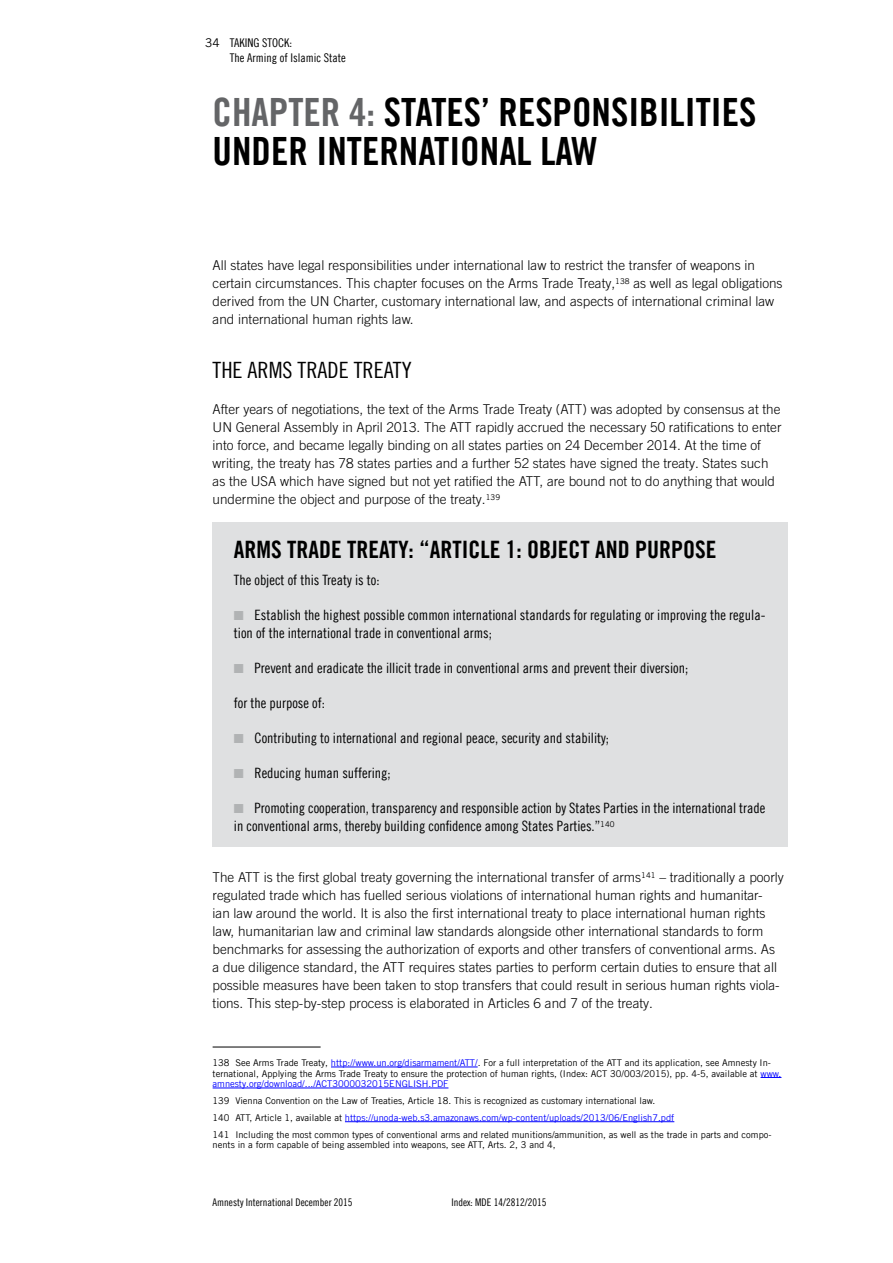
<style>
.page{position:relative;width:893px;height:1263px;background:#fff}
.page>*{position:absolute;margin:0;border:0;box-sizing:border-box;transform-origin:0 0}
.t1{font:39px/39px "Amnesty Trade Gothic Bd Cn 20";color:#000}
.t2{font:24px "Amnesty Trade Gothic Bd Cn 20";color:#000}
.t3{font:22.5px "Amnesty Trade Gothic Cn 18";color:#000}
.t4{font:14.25px/18px "Amnesty Trade Gothic Cn 18";color:#000}
.t5{font:300 13.5px/18px "Amnesty Trade Gothic";color:#000}
.t6{font:12px/15px "Amnesty Trade Gothic Cn 18";color:#000}
.t7{font:12px "Amnesty Trade Gothic";color:#000}
.t8{font:10.5px "Amnesty Trade Gothic Cn 18";color:#000}
.t9{font:9.3px/10.5px "Amnesty Trade Gothic";color:#000}
.s1{color:#646567}
.s2{color:#b1b3b4}
.s3{color:#00f}
</style>
<div class="page">
<div style="left:213px;top:522px;width:575px;height:324px;background:#dfe0e1"></div>
<hr style="left:213px;top:1047px;width:108px;height:1px;background:#000">
<hr style="left:331px;top:1067px;width:147px;height:1px;background:#00f">
<svg style="left:760px;top:1077px;width:21px;height:1px"></svg>
<hr style="left:213px;top:1088px;width:235px;height:1px;background:#00f">
<hr style="left:345px;top:1121px;width:329px;height:1px;background:#00f">
<p class="t7" style="left:205px;top:35px;width:16px">34</p>
<p class="t6" style="left:230px;top:35px;width:117px">taking stock:<br>The Arming of Islamic State</p>
<h1 class="t1" style="left:213px;top:92px;width:543px"><span class="s1">CHAPTER 4:</span> STATES’ RESPONSI BILITI ES<br>UNDER INTERNATI ONAL LAW</h1>
<p class="t5" style="left:213px;top:256px;width:571px">All states have legal responsibilities under international law to restrict the transfer of weapons in certain circumstances. This chapter focuses on the Arms Trade Treaty,<sup>138</sup> as well as legal obligations derived from the UN Charter, customary international law, and aspects of international criminal law and international human rights law.</p>
<h3 class="t3" style="left:213px;top:357px;width:198px">The Arms Trade Treaty</h3>
<p class="t5" style="left:213px;top:400px;width:570px">After years of negotiations, the text of the Arms Trade Treaty (ATT) was adopted by consensus at the UN General Assembly in April 2013. The ATT rapidly accrued the necessary 50 ratifications to enter into force, and became legally binding on all states parties on 24 December 2014. At the time of writing, the treaty has 78 states parties and a further 52 states have signed the treaty. States such as the USA which have signed but not yet ratified the ATT, are bound not to do anything that would undermine the object and purpose of the treaty.<sup>139</sup></p>
<h2 class="t2" style="left:234px;top:535px;width:484px">ARMS TRADE TREATY: “ARTI CLE 1: OBJECT AND PURPOSE</h2>
<p class="t4" style="left:234px;top:571px;width:147px">The object of this Treaty is to:</p>
<p class="t4" style="left:234px;top:606px;width:533px"><span class="s2">■</span> Establish the highest possible common international standards for regulating or improving the regula&shy;tion of the international trade in conventional arms;</p>
<p class="t4" style="left:234px;top:659px;width:456px"><span class="s2">■</span> Prevent and eradicate the illicit trade in conventional arms and prevent their diversion;</p>
<p class="t4" style="left:234px;top:694px;width:93px">for the purpose of:</p>
<p class="t4" style="left:234px;top:729px;width:377px"><span class="s2">■</span> Contributing to international and regional peace, security and stability;</p>
<p class="t4" style="left:234px;top:764px;width:158px"><span class="s2">■</span> Reducing human suffering;</p>
<p class="t4" style="left:234px;top:799px;width:533px"><span class="s2">■</span> Promoting cooperation, transparency and responsible action by States Parties in the international trade in conventional arms, thereby building confidence among States Parties.”<sup>140</sup></p>
<p class="t5" style="left:213px;top:868px;width:573px">The ATT is the first global treaty governing the international transfer of arms<sup>141</sup> – traditionally a poorly regulated trade which has fuelled serious violations of international human rights and humanitar-<br>ian law around the world. It is also the first international treaty to place international human rights law, humanitarian law and criminal law standards alongside other international standards to form benchmarks for assessing the authorization of exports and other transfers of conventional arms. As a due diligence standard, the ATT requires states parties to perform certain duties to ensure that all possible measures have been taken to stop transfers that could result in serious human rights viola&shy;tions. This step-by-step process is elaborated in Articles 6 and 7 of the treaty.</p>
<p class="t9" style="left:213px;top:1057px;width:570px">138 See Arms Trade Treaty, <span class="s3">http://www.un.org/disarmament/ATT/</span>. For a full interpretation of the ATT and its application, see Amnesty In&shy;ternational, Applying the Arms Trade Treaty to ensure the protection of human rights, (Index: ACT 30/003/2015), pp. 4-5, available at <span class="s3">www. amnesty.org/download/.../ACT3000032015ENGLISH.PDF</span></p>
<p class="t9" style="left:213px;top:1092px;width:560px;line-height:17px">139 Vienna Convention on the Law of Treaties, Article 18. This is recognized as customary international law.<br>140 ATT, Article 1, available at <span class="s3">https://unoda-web.s3.amazonaws.com/wp-content/uploads/2013/06/English7.pdf<br></span>141 Including the most common types of conventional arms and related munitions/ammunition, as well as the trade in parts and compo-</p>
<p class="t9" style="left:213px;top:1139px;width:345px">nents in a form capable of being assembled into weapons, see ATT, Arts. 2, 3 and 4,</p>
<p class="t8" style="left:213px;top:1196px;width:141px">Amnesty International December 2015</p>
<p class="t8" style="left:451px;top:1196px;width:97px">Index: MDE 14/2812/2015</p>
</div>
